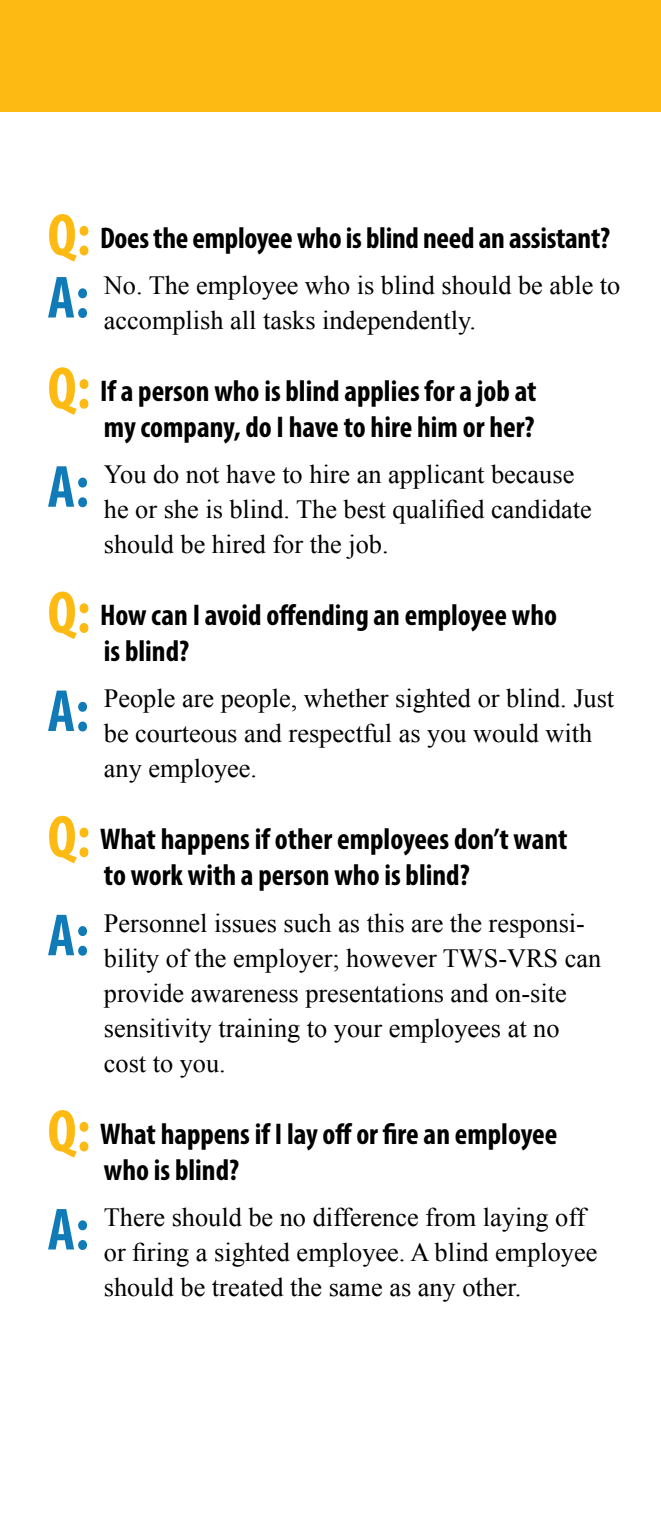
<style>
.page{position:relative;width:661px;height:1530px;background:#fff}
.page>*{position:absolute;margin:0;border:0;box-sizing:border-box;transform-origin:0 0}
.Answer{font:700 condensed 60px "Myriad Pro";color:#107bb7}
.Question{font:700 condensed 30px/36px "Myriad Pro";color:#000}
.Answer-2{font:26.25px/35px "Times New Roman";color:#000}
.s1{font-size:60px;color:#fdba12}
</style>
<div class="page">
<div style="left:0;top:0;width:660px;height:111px;background:#fdba12"></div>
<hr style="left:660px;top:1355px;width:1px;height:175px;background:#fdba12">
<p class="Question" style="left:48px;top:219px;width:563px"><span class="s1">Q:</span> Does the employee who is blind need an assistant?</p>
<p class="Answer" style="left:48px;top:260px;width:43px">A:</p>
<p class="Answer-2" style="left:104px;top:267px;width:517px">No. The employee who is blind should be able to accomplish all tasks independently.</p>
<p class="Question" style="left:48px;top:372px;width:490px;text-align:right"><span class="s1">Q:</span> If a person who is blind applies for a job at my company, do I have to hire him or her?</p>
<p class="Answer" style="left:48px;top:449px;width:43px">A:</p>
<p class="Answer-2" style="left:104px;top:456px;width:489px">You do not have to hire an applicant because he or she is blind. The best qualified candidate should be hired for the job.</p>
<p class="Question" style="left:104px;top:596px;width:454px;text-indent:-56px"><span class="s1">Q:</span> How can I avoid offending an employee who is blind?</p>
<p class="Answer" style="left:48px;top:674px;width:43px">A:</p>
<p class="Answer-2" style="left:104px;top:681px;width:511px">People are people, whether sighted or blind. Just be courteous and respectful as you would with any employee.</p>
<p class="Question" style="left:104px;top:821px;width:464px;text-indent:-56px"><span class="s1">Q:</span> What happens if other employees don’t want to work with a person who is blind?</p>
<p class="Answer" style="left:48px;top:898px;width:43px">A:</p>
<p class="Answer-2" style="left:104px;top:905px;width:498px">Personnel issues such as this are the responsi&shy;bility of the employer; however TWS-VRS can provide awareness presentations and on-site sensitivity training to your employees at no cost to you.</p>
<p class="Question" style="left:104px;top:1115px;width:454px;text-indent:-56px"><span class="s1">Q:</span> What happens if I lay off or fire an employee who is blind?</p>
<p class="Answer" style="left:48px;top:1192px;width:43px">A:</p>
<p class="Answer-2" style="left:104px;top:1199px;width:494px">There should be no difference from laying off or firing a sighted employee. A blind employee should be treated the same as any other.</p>
</div>
